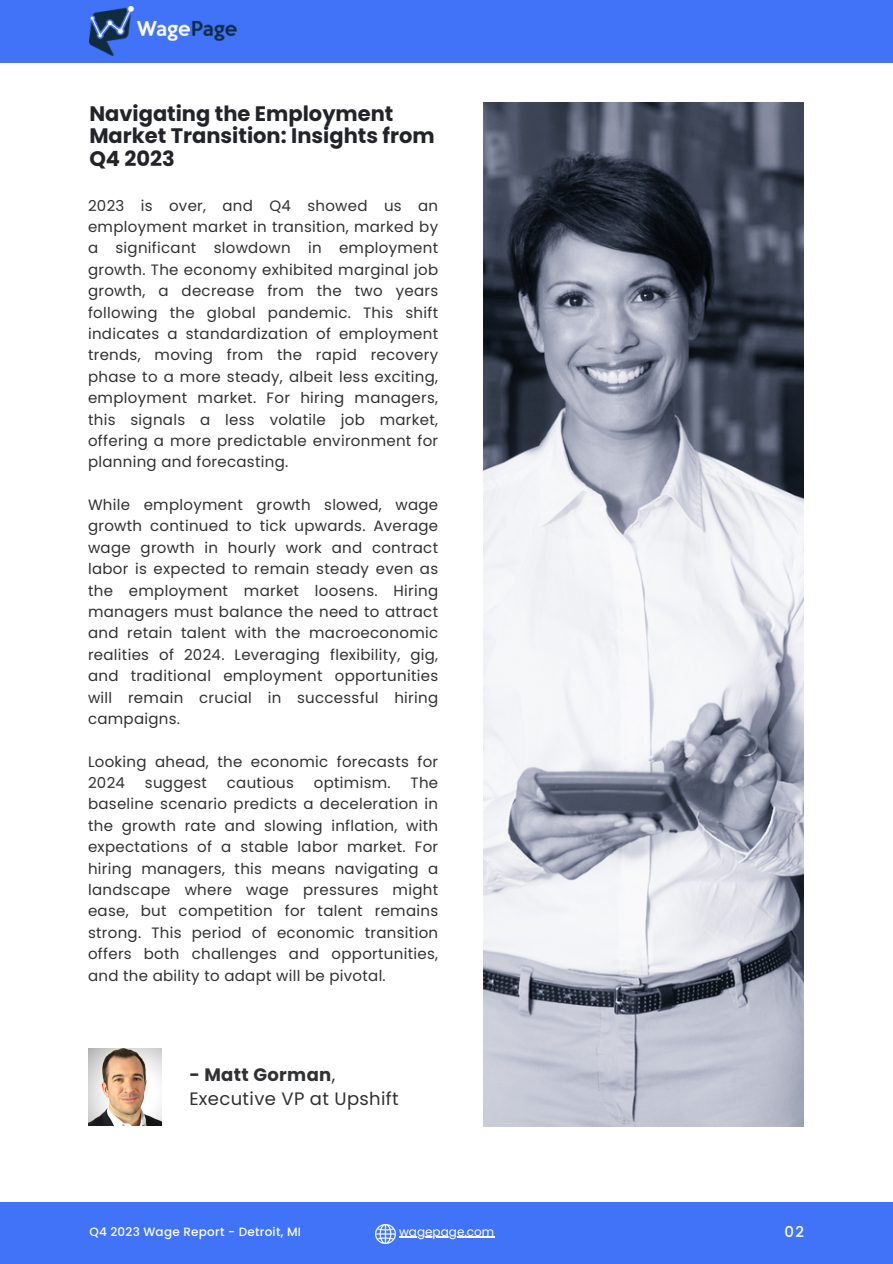
<style>
.page{position:relative;width:893px;height:1264px;background:#fff}
.page>*{position:absolute;margin:0;border:0;box-sizing:border-box;transform-origin:0 0}
.t1{font:700 21px/22.5px "Poppins";color:#23242a}
.t2{font:18px/24.8px "Poppins";letter-spacing:.02em;color:#303133}
.t3{font:15px/21.3px "Poppins";letter-spacing:.02em;color:#303133;text-align:justify}
.t4{font:500 14.85px "Poppins";color:#fff}
.t5{font:500 12px "Poppins";letter-spacing:.02em;color:#fff}
.t6{font:12px "Poppins";color:#fff}
.s1{font-weight:700}
</style>
<div class="page">
<div style="left:0;top:1202px;width:892px;height:61px;background:#4173f9"></div>
<div style="left:0;top:0;width:892px;height:63px;background:#4173f9"></div>
<img style="left:89px;top:6px;width:148px;height:50px">
<img style="left:376px;top:1224px;width:19px;height:19px">
<hr style="left:399px;top:1236px;width:95px;height:1px;background:#fff">
<img style="left:483px;top:102px;width:320px;height:1024px">
<img style="left:88px;top:1048px;width:73px;height:77px">
<h2 class="t1" style="left:89px;top:102px;width:347px">Navigating the Employment<br>Market Transition: Insights from<br>Q4 2023</h2>
<h4 class="t3" style="left:88px;top:195px;width:351px">2023 is over, and Q4 showed us an employment market in transition, marked by a significant slowdown in employment growth. The economy exhibited marginal job growth, a decrease from the two years following the global pandemic. This shift indicates a standardization of employment trends, moving from the rapid recovery phase to a more steady, albeit less exciting, employment market. For hiring managers, this signals a less volatile job market, offering a more predictable environment for planning and forecasting.</h4>
<p class="t3" style="left:88px;top:494px;width:351px">While employment growth slowed, wage growth continued to tick upwards. Average wage growth in hourly work and contract labor is expected to remain steady even as the employment market loosens. Hiring managers must balance the need to attract and retain talent with the macroeconomic realities of 2024. Leveraging flexibility, gig, and traditional employment opportunities will remain crucial in successful hiring campaigns.</p>
<p class="t3" style="left:88px;top:750px;width:351px">Looking ahead, the economic forecasts for<br>2024</p>
<p class="t3" style="left:145px;top:772px;width:64px">suggest</p>
<p class="t3" style="left:227px;top:772px;width:69px">cautious</p>
<p class="t3" style="left:314px;top:772px;width:78px">optimism.</p>
<p class="t3" style="left:88px;top:772px;width:351px;text-indent:322px">The baseline scenario predicts a deceleration in the growth rate and slowing inflation, with expectations of a stable labor market. For hiring managers, this means navigating a landscape where wage pressures might ease, but competition for talent remains strong. This period of economic transition offers both challenges and opportunities, and the ability to adapt will be pivotal.</p>
<p class="t2" style="left:189px;top:1061px;width:211px"><span class="s1">- Matt Gorman</span>,<br>Executive VP at Upshift</p>
<h1 class="t5" style="left:89px;top:1223px;width:213px">Q4 2023 Wage Report - Detroit, MI</h1>
<h3 class="t6" style="left:399px;top:1223px;width:97px">wagepage.com</h3>
<h3 class="t4" style="left:784px;top:1221px;width:21px">02</h3>
</div>
